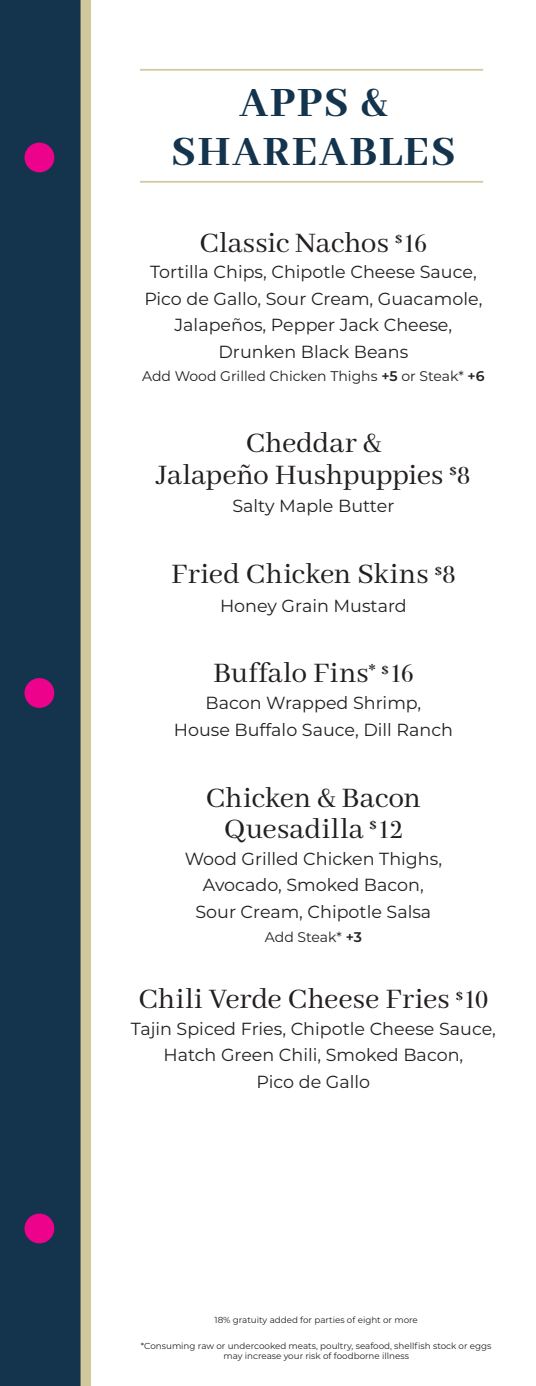
<style>
.page{position:relative;width:536px;height:1386px;background:#fff}
.page>*{position:absolute;margin:0;border:0;box-sizing:border-box;transform-origin:0 0}
.t1{font:800 45.5px/49px "Abhaya Libre";letter-spacing:.04em;color:#14344d;text-align:center}
.t2{font:31.5px/31.5px "Abhaya Libre";color:#231f20}
.t3{font:24.5px "Bodoni Svty Two ITCTT";color:#231f20}
.t4{font:17.5px/26.6px "Montserrat";color:#231f20;text-align:center}
.t5{font:14px "Montserrat";color:#231f20}
.t6{font:800 13.12px "Abhaya Libre";color:#231f20}
.t7{font:8.75px/10.5px "Montserrat";color:#231f20;text-align:center}
.s1{font-weight:600}
.s2{font-family:"Bodoni Svty Two ITCTT";font-weight:400;font-size:24.5px}
.s3{font-family:"Bodoni Svty Two ITCTT";font-size:24.5px}
</style>
<div class="page">
<svg style="left:0;top:0;width:91px;height:1386px;background:#2a4556"></svg>
<hr style="left:140px;top:69px;width:343px;height:2px;background:#d2c89e">
<hr style="left:140px;top:181px;width:343px;height:2px;background:#d2c89e">
<div style="left:24px;top:143px;width:30px;height:29px;background:#ed028c;border-radius:50%"></div>
<div style="left:24px;top:678px;width:30px;height:30px;background:#ed028c;border-radius:50%"></div>
<div style="left:24px;top:1214px;width:30px;height:29px;background:#ed028c;border-radius:50%"></div>
<h1 class="t1" style="left:171px;top:80px;width:286px">APPS &amp;<br>SHAREABLES</h1>
<h2 class="t2" style="left:199px;top:228px;width:191px">Classic Nachos</h2>
<h3 class="t3" style="left:395px;top:223px;width:34px"><sup>$</sup>16</h3>
<p class="t4" style="left:144px;top:258px;width:339px">Tortilla Chips, Chipotle Cheese Sauce,<br>Pico de Gallo, Sour Cream, Guacamole,<br>Jalapeños, Pepper Jack Cheese,<br>Drunken Black Beans</p>
<p class="t5" style="left:142px;top:367px;width:344px">Add Wood Grilled Chicken Thighs <span class="s1">+5</span> or Steak* <span class="s1">+6</span></p>
<h2 class="t2" style="left:156px;top:429px;width:288px;text-indent:89px">Cheddar &amp;<br>Jalapeño Hushpuppies</h2>
<p class="t6" style="left:449px;top:464px;width:22px">$<span class="s2">8</span></p>
<p class="t4" style="left:232px;top:492px;width:163px">Salty Maple Butter</p>
<h2 class="t2" style="left:171px;top:560px;width:259px">Fried Chicken Skins</h2>
<p class="t6" style="left:434px;top:564px;width:22px">$<span class="s2">8</span></p>
<p class="t4" style="left:220px;top:591px;width:188px">Honey Grain Mustard</p>
<h2 class="t2" style="left:213px;top:659px;width:202px">Buffalo Fins<sup>*</sup> <sup>$</sup><span class="s3">16</span></h2>
<p class="t4" style="left:174px;top:689px;width:280px">Bacon Wrapped Shrimp,<br>House Buffalo Sauce, Dill Ranch</p>
<h2 class="t2" style="left:224px;top:783px;width:198px;text-indent:-18px">Chicken &amp; Bacon<br>Quesadilla</h2>
<h3 class="t3" style="left:369px;top:810px;width:35px"><sup>$</sup>12</h3>
<p class="t4" style="left:185px;top:844px;width:259px">Wood Grilled Chicken Thighs,<br>Avocado, Smoked Bacon,<br>Sour Cream, Chipotle Salsa</p>
<p class="t5" style="left:265px;top:928px;width:98px">Add Steak* <span class="s1">+3</span></p>
<h2 class="t2" style="left:138px;top:985px;width:312px">Chili Verde Cheese Fries</h2>
<h3 class="t3" style="left:455px;top:980px;width:34px"><sup>$</sup>10</h3>
<p class="t4" style="left:131px;top:1015px;width:366px">Tajin Spiced Fries, Chipotle Cheese Sauce,<br>Hatch Green Chili, Smoked Bacon,<br>Pico de Gallo</p>
<p class="t7" style="left:214px;top:1314px;width:205px">18% gratuity added for parties of eight or more</p>
<p class="t7" style="left:141px;top:1340px;width:352px">*Consuming raw or undercooked meats, poultry, seafood, shellfish stock or eggs may increase your risk of foodborne illness</p>
</div>
